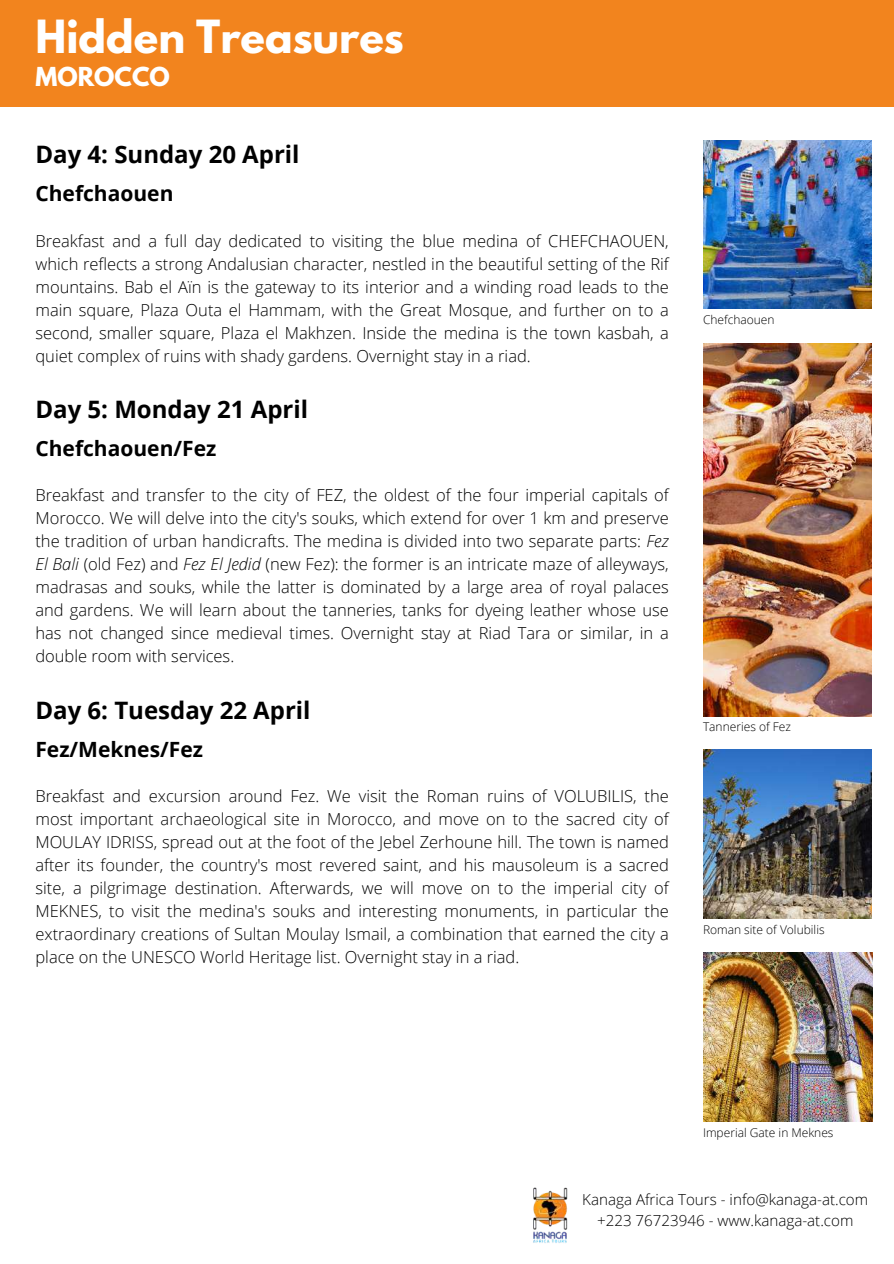
<style>
.page{position:relative;width:894px;height:1264px;background:#fff}
.page>*{position:absolute;margin:0;border:0;box-sizing:border-box;transform-origin:0 0}
.t1{font:700 40.5px "League Spartan";color:#fff}
.t2{font:700 24px "Open Sans";color:#000}
.t3{font:700 23.1px "League Spartan";color:#fff}
.t4{font:700 21px "Open Sans";color:#000}
.t5{font:300 16.5px/23px "Open Sans";color:#000;text-align:justify}
.t6{font:300 15.15px/21px "Open Sans";color:#000;text-align:center}
.t7{font:300 12px "Open Sans";color:#000}
.s1{font-style:italic}
</style>
<div class="page">
<img style="left:533px;top:1187px;width:35px;height:56px">
<div style="left:0;top:0;width:893px;height:106px;background:#f2841e"></div>
<img style="left:703px;top:140px;width:168px;height:169px">
<img style="left:703px;top:343px;width:168px;height:373px">
<img style="left:703px;top:749px;width:168px;height:169px">
<img style="left:703px;top:952px;width:169px;height:169px">
<h1 class="t1" style="left:35px;top:17px;width:370px">Hidden Treasures</h1>
<h3 class="t3" style="left:35px;top:66px;width:136px">MOROCCO</h3>
<h2 class="t2" style="left:35px;top:138px;width:265px">Day 4: Sunday 20 April</h2>
<p class="t4" style="left:35px;top:179px;width:139px">Chefchaouen</p>
<p class="t5" style="left:35px;top:229px;width:634px">Breakfast and a full day dedicated to visiting the blue medina of CHEFCHAOUEN, which reflects a strong Andalusian character, nestled in the beautiful setting of the Rif mountains. Bab el Aïn is the gateway to its interior and a winding road leads to the main square, Plaza Outa el Hammam, with the Great Mosque, and further on to a second, smaller square, Plaza el Makhzen. Inside the medina is the town kasbah, a quiet complex of ruins with shady gardens. Overnight stay in a riad.</p>
<h2 class="t2" style="left:35px;top:392px;width:274px">Day 5: Monday 21 April</h2>
<p class="t4" style="left:35px;top:433px;width:182px">Chefchaouen/Fez</p>
<p class="t5" style="left:35px;top:483px;width:634px">Breakfast and transfer to the city of FEZ, the oldest of the four imperial capitals of Morocco. We will delve into the city's souks, which extend for over 1 km and preserve the tradition of urban handicrafts. The medina is divided into two separate parts: <span class="s1">Fez El Bali</span> (old Fez) and <span class="s1">Fez El Jedid</span> (new Fez): the former is an intricate maze of alleyways, madrasas and souks, while the latter is dominated by a large area of royal palaces and gardens. We will learn about the tanneries, tanks for dyeing leather whose use has not changed since medieval times. Overnight stay at Riad Tara or similar, in a double room with services.</p>
<h2 class="t2" style="left:35px;top:693px;width:276px">Day 6: Tuesday 22 April</h2>
<p class="t4" style="left:35px;top:734px;width:169px">Fez/Meknes/Fez</p>
<p class="t5" style="left:35px;top:784px;width:634px">Breakfast and excursion around Fez. We visit the Roman ruins of VOLUBILIS, the most important archaeological site in Morocco, and move on to the sacred city of MOULAY IDRISS, spread out at the foot of the Jebel Zerhoune hill. The town is named after its founder, the country's most revered saint, and his mausoleum is a sacred site, a pilgrimage destination. Afterwards, we will move on to the imperial city of MEKNES, to visit the medina's souks and interesting monuments, in particular the extraordinary creations of Sultan Moulay Ismail, a combination that earned the city a place on the UNESCO World Heritage list. Overnight stay in a riad.</p>
<p class="t7" style="left:702px;top:311px;width:73px">Chefchaouen</p>
<p class="t7" style="left:702px;top:718px;width:89px">Tanneries of Fez</p>
<p class="t7" style="left:702px;top:921px;width:123px">Roman site of Volubilis</p>
<p class="t7" style="left:702px;top:1124px;width:132px">Imperial Gate in Meknes</p>
<p class="t6" style="left:582px;top:1188px;width:287px">Kanaga Africa Tours - info@kanaga-at.com +223 76723946 - www.kanaga-at.com</p>
</div>
